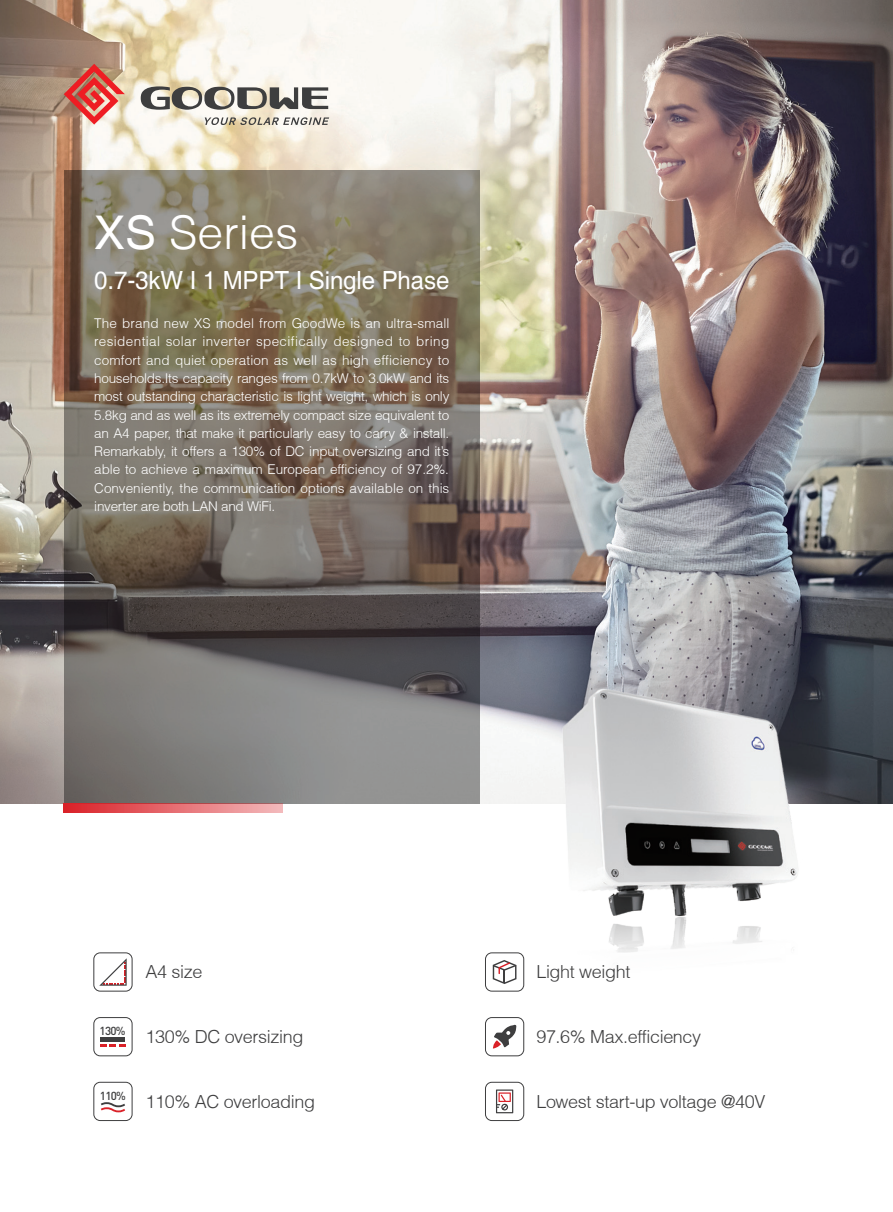
<style>
.page{position:relative;width:893px;height:1212px;background:#fff}
.page>*{position:absolute;margin:0;border:0;box-sizing:border-box;transform-origin:0 0}
.t1{font:300 46.5px "Helvetica";color:#fff}
.t2{font:25.05px "Helvetica";letter-spacing:-.005em;color:#fff;scale:.96 1}
.t3{font:300 18px "Helvetica";letter-spacing:-.02em;color:#3e3e3f}
.t4{font:300 13.5px/18.3px "Helvetica";color:#fff;text-align:justify}
.t5{font:500 11.55px "DIN Pro";letter-spacing:-.06em;color:#3e3e3f}
.s1{font-weight:400}
</style>
<div class="page">
<img style="left:0;top:0;width:893px;height:803px">
<svg style="left:64px;top:170px;width:415px;height:633px;background:#776f64"></svg>
<svg style="left:64px;top:803px;width:219px;height:9px;background:#e1686c"></svg>
<img style="left:545px;top:673px;width:284px;height:280px">
<svg style="left:141px;top:86px;width:187px;height:24px"></svg>
<svg style="left:64px;top:64px;width:61px;height:61px;background:#d17c6d"></svg>
<svg style="left:205px;top:117px;width:124px;height:8px"></svg>
<div style="left:485px;top:1017px;width:39px;height:39px;border:1px solid #3e3e3f;border-radius:6px"></div>
<svg style="left:493px;top:1024px;width:23px;height:24px"></svg>
<div style="left:485px;top:1082px;width:39px;height:39px;border:1px solid #3e3e3f;border-radius:6px"></div>
<svg style="left:496px;top:1089px;width:17px;height:24px"></svg>
<div style="left:485px;top:952px;width:39px;height:39px;border:1px solid #3e3e3f;border-radius:6px"></div>
<svg style="left:493px;top:960px;width:23px;height:24px"></svg>
<div style="left:94px;top:952px;width:38px;height:39px;border:1px solid #3e3e3f;border-radius:6px"></div>
<svg style="left:99px;top:958px;width:28px;height:28px"></svg>
<div style="left:94px;top:1017px;width:38px;height:39px;border:1px solid #3e3e3f;border-radius:6px"></div>
<hr style="left:101px;top:1037px;width:24px;height:4px;background:#3e3e3f">
<svg style="left:101px;top:1045px;width:24px;height:2px"></svg>
<div style="left:94px;top:1082px;width:38px;height:39px;border:1px solid #3e3e3f;border-radius:6px"></div>
<svg style="left:101px;top:1102px;width:24px;height:10px"></svg>
<h1 class="t1" style="left:94px;top:204px;width:206px"><span class="s1">XS</span> Series</h1>
<h2 class="t2" style="left:94px;top:266px;width:371px">0.7-3kW I 1 MPPT I Single Phase</h2>
<p class="t4" style="left:94px;top:314px;width:357px">The brand new XS model from GoodWe is an ultra-small residential solar inverter specifically designed to bring comfort and quiet operation as well as high efficiency to households.Its capacity ranges from 0.7kW to 3.0kW and its most outstanding characteristic is light weight, which is only 5.8kg and as well as its extremely compact size equivalent to an A4 paper, that make it particularly easy to carry &amp; install.<br>Remarkably, it offers a 130% of DC input oversizing and it’s able to achieve a maximum European efficiency of 97.2%.<br>Conveniently, the communication options available on this inverter are both LAN and WiFi.</p>
<p class="t5" style="left:100px;top:1023px;width:28px">130%</p>
<p class="t5" style="left:100px;top:1088px;width:28px">110%</p>
<h3 class="t3" style="left:146px;top:961px;width:58px">A4 size</h3>
<h3 class="t3" style="left:536px;top:961px;width:96px">Light weight</h3>
<h3 class="t3" style="left:146px;top:1025px;width:159px">130% DC oversizing</h3>
<h3 class="t3" style="left:536px;top:1025px;width:166px">97.6% Max.efficiency</h3>
<h3 class="t3" style="left:146px;top:1090px;width:171px">110% AC overloading</h3>
<h3 class="t3" style="left:536px;top:1090px;width:231px">Lowest start-up voltage @40V</h3>
</div>
